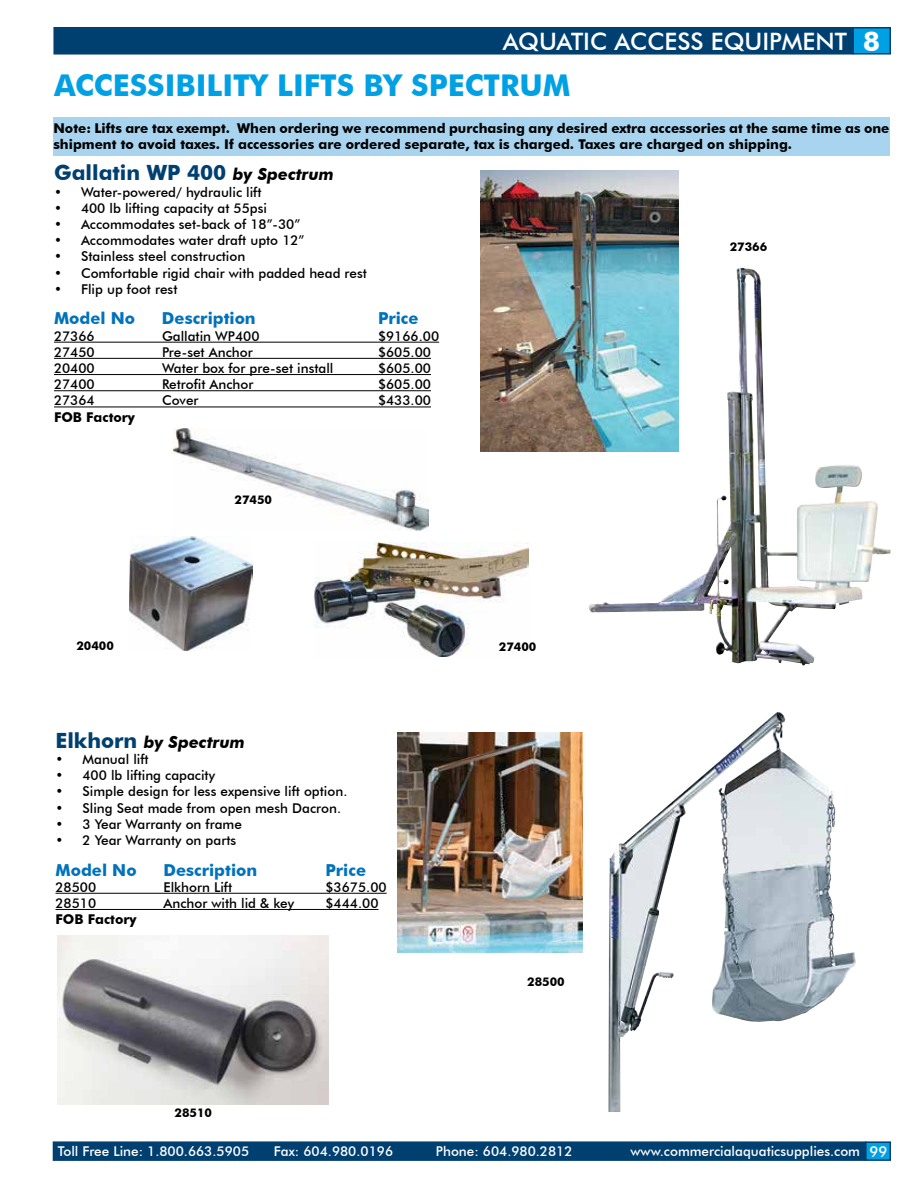
<style>
.page{position:relative;width:918px;height:1188px;background:#fff}
.page>*{position:absolute;margin:0;border:0;box-sizing:border-box;transform-origin:0 0}
.t1{font:700 30px "Futura BT";color:#00a1e4}
.t2{font:500 24px "Futura BT";color:#fff}
.t3{font:700 21px "Futura BT";color:#004071}
.t4{font:700 16.5px "Futura BT";color:#0072bc}
.t5{font:italic 700 16.5px "Futura BT";color:#000}
.t6{font:500 13.5px "Futura BT";color:#000}
.t7{font:700 13.5px/16.2px "Futura BT";color:#000}
.t8{font:500 13.5px "Futura BT";color:#fff}
.t9{font:700 12px "Futura BT";color:#000}
.s1{font-weight:700;font-size:27px}
.s2{font-style:italic;font-size:16.5px;color:#000}
.s3{font-style:normal;font-size:21px;color:#004071}
.s4{font-size:15px}
</style>
<div class="page">
<div style="left:53px;top:1141px;width:813px;height:20px;background:#004071;border:2px solid #004071"></div>
<div style="left:865px;top:1141px;width:26px;height:20px;background:#00a1e4;border:2px solid #004071"></div>
<div style="left:853px;top:28px;width:37px;height:26px;background:#00a1e4"></div>
<div style="left:852px;top:27px;width:39px;height:28px;border:2px solid #004071"></div>
<div style="left:53px;top:27px;width:800px;height:28px;background:#004071;border:2px solid #004071"></div>
<hr style="left:54px;top:342px;width:385px;height:1px;background:#000">
<hr style="left:54px;top:358px;width:377px;height:1px;background:#000">
<hr style="left:54px;top:374px;width:377px;height:1px;background:#000">
<hr style="left:54px;top:390px;width:377px;height:1px;background:#000">
<hr style="left:54px;top:406px;width:377px;height:1px;background:#000">
<img style="left:589px;top:268px;width:302px;height:398px">
<img style="left:173px;top:429px;width:255px;height:101px">
<img style="left:315px;top:543px;width:213px;height:113px">
<img style="left:129px;top:537px;width:124px;height:113px">
<div style="left:53px;top:117px;width:837px;height:39px;background:#a8d4ef"></div>
<hr style="left:56px;top:893px;width:331px;height:1px;background:#000">
<hr style="left:56px;top:909px;width:322px;height:1px;background:#000">
<img style="left:480px;top:170px;width:199px;height:281px">
<img style="left:397px;top:732px;width:185px;height:221px">
<img style="left:58px;top:935px;width:271px;height:169px">
<img style="left:608px;top:712px;width:248px;height:400px">
<h2 class="t2" style="left:503px;top:27px;width:379px">AQUATIC ACCESS EQUIPMENT <span class="s1">8</span></h2>
<h1 class="t1" style="left:54px;top:67px;width:518px">ACCESSIBILITY LIFTS BY SPECTRUM</h1>
<p class="t7" style="left:53px;top:120px;width:838px">Note: Lifts are tax exempt. When ordering we recommend purchasing any desired extra accessories at the same time as one shipment to avoid taxes. If accessories are ordered separate, tax is charged. Taxes are charged on shipping.</p>
<h3 class="t3" style="left:54px;top:160px;width:281px">Gallatin WP 400 <span class="s2">by Spectrum</span></h3>
<p class="t6" style="left:54px;top:184px;width:209px">• Water-powered/ hydraulic lift</p>
<p class="t6" style="left:54px;top:200px;width:215px">• 400 lb lifting capacity at 55psi</p>
<p class="t6" style="left:54px;top:216px;width:248px">• Accommodates set-back of 18”-30”</p>
<p class="t6" style="left:54px;top:232px;width:252px">• Accommodates water draft upto 12”</p>
<p class="t6" style="left:54px;top:248px;width:193px">• Stainless steel construction</p>
<p class="t6" style="left:54px;top:265px;width:314px">• Comfortable rigid chair with padded head rest</p>
<p class="t6" style="left:54px;top:281px;width:125px">• Flip up foot rest</p>
<p class="t4" style="left:54px;top:309px;width:83px">Model No</p>
<p class="t4" style="left:162px;top:309px;width:95px">Description</p>
<p class="t4" style="left:378px;top:309px;width:42px">Price</p>
<p class="t6" style="left:54px;top:328px;width:42px">27366</p>
<p class="t6" style="left:162px;top:328px;width:99px">Gallatin WP400</p>
<p class="t6" style="left:378px;top:328px;width:63px">$9166.00</p>
<p class="t6" style="left:54px;top:344px;width:42px">27450</p>
<p class="t6" style="left:162px;top:344px;width:92px">Pre-set Anchor</p>
<p class="t6" style="left:378px;top:344px;width:55px">$605.00</p>
<p class="t6" style="left:54px;top:360px;width:42px">20400</p>
<p class="t6" style="left:162px;top:360px;width:173px">Water box for pre-set install</p>
<p class="t6" style="left:378px;top:360px;width:55px">$605.00</p>
<p class="t6" style="left:54px;top:376px;width:42px">27400</p>
<p class="t6" style="left:162px;top:376px;width:93px">Retrofit Anchor</p>
<p class="t6" style="left:378px;top:376px;width:55px">$605.00</p>
<p class="t6" style="left:54px;top:392px;width:42px">27364</p>
<p class="t6" style="left:162px;top:392px;width:38px">Cover</p>
<p class="t6" style="left:378px;top:392px;width:55px">$433.00</p>
<p class="t7" style="left:54px;top:409px;width:83px">FOB Factory</p>
<p class="t9" style="left:76px;top:638px;width:39px">20400</p>
<p class="t9" style="left:235px;top:492px;width:39px">27450</p>
<p class="t5" style="left:56px;top:732px;width:191px"><span class="s3">Elkhorn</span> by Spectrum</p>
<p class="t6" style="left:56px;top:751px;width:95px">• Manual lift</p>
<p class="t6" style="left:56px;top:767px;width:161px">• 400 lb lifting capacity</p>
<p class="t6" style="left:56px;top:783px;width:293px">• Simple design for less expensive lift option.</p>
<p class="t6" style="left:56px;top:800px;width:287px">• Sling Seat made from open mesh Dacron.</p>
<p class="t6" style="left:56px;top:816px;width:188px">• 3 Year Warranty on frame</p>
<p class="t6" style="left:56px;top:832px;width:182px">• 2 Year Warranty on parts</p>
<p class="t4" style="left:56px;top:860px;width:83px">Model No</p>
<p class="t4" style="left:163px;top:860px;width:95px">Description</p>
<p class="t4" style="left:325px;top:860px;width:42px">Price</p>
<p class="t6" style="left:56px;top:879px;width:42px">28500</p>
<p class="t6" style="left:164px;top:879px;width:70px">Elkhorn Lift</p>
<p class="t6" style="left:325px;top:879px;width:63px">$3675.00</p>
<p class="t6" style="left:56px;top:895px;width:42px">28510</p>
<p class="t6" style="left:164px;top:895px;width:132px">Anchor with lid &amp; key</p>
<p class="t6" style="left:326px;top:895px;width:55px">$444.00</p>
<p class="t7" style="left:56px;top:911px;width:83px">FOB Factory</p>
<p class="t9" style="left:175px;top:1105px;width:39px">28510</p>
<p class="t9" style="left:499px;top:640px;width:39px">27400</p>
<p class="t9" style="left:527px;top:975px;width:39px">28500</p>
<p class="t9" style="left:730px;top:240px;width:39px">27366</p>
<p class="t8" style="left:58px;top:1143px;width:193px">Toll Free Line: 1.800.663.5905</p>
<p class="t8" style="left:274px;top:1143px;width:121px">Fax: 604.980.0196</p>
<p class="t8" style="left:436px;top:1143px;width:138px">Phone: 604.980.2812</p>
<p class="t8" style="left:631px;top:1143px;width:259px">www.commercialaquaticsupplies.com <span class="s4">99</span></p>
</div>
